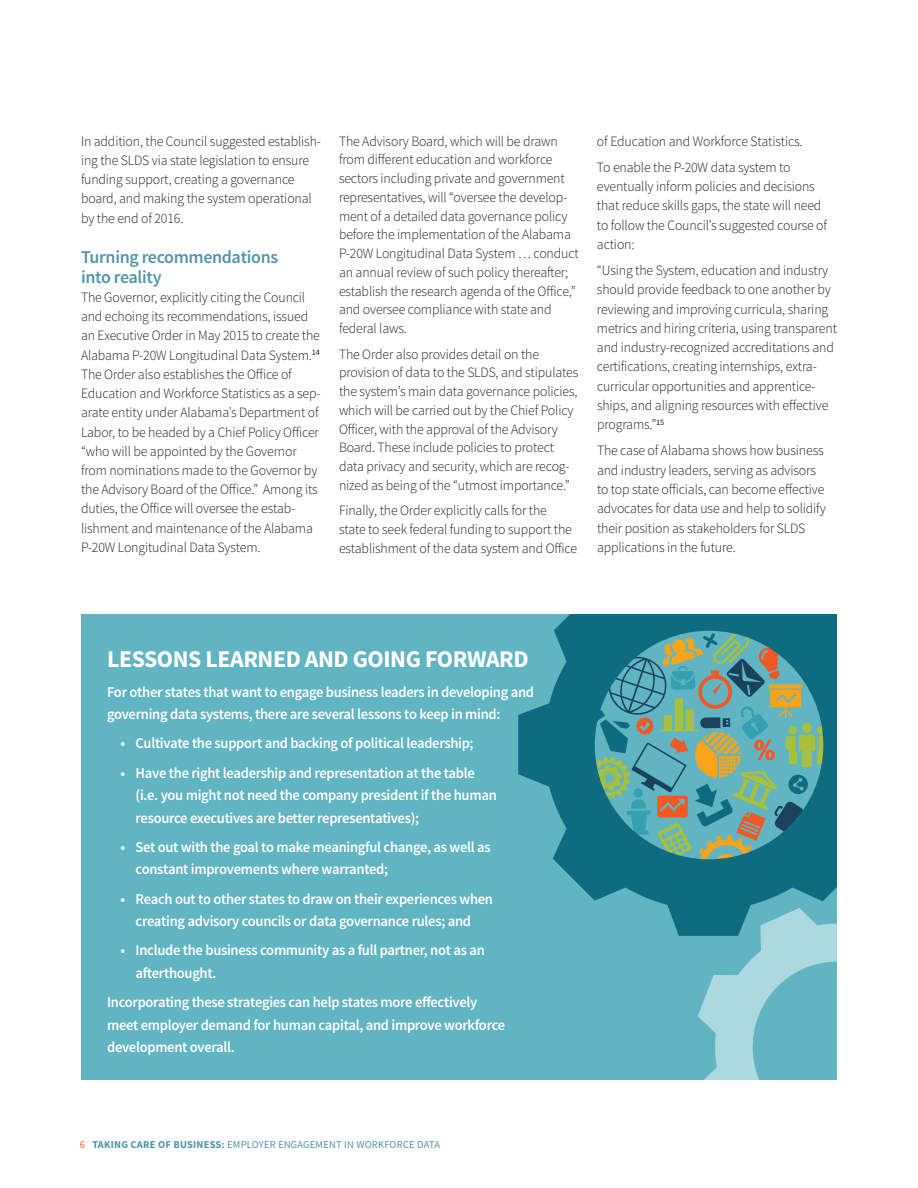
<style>
.page{position:relative;width:918px;height:1188px;background:#fff}
.page>*{position:absolute;margin:0;border:0;box-sizing:border-box;transform-origin:0 0}
.t1{font:700 24px "Source Sans Pro";letter-spacing:-.02em;color:#fff}
.t2{font:600 18px/20px "Source Sans Pro";letter-spacing:-.02em;color:#5096ab}
.t3{font:600 15px/22.5px "Source Sans Pro";letter-spacing:-.02em;color:#fff}
.t4{font:300 14.25px/18.8px "Source Sans Pro";letter-spacing:-.01em;color:#231f20}
.t5{font:10.5px "Source Sans Pro";letter-spacing:.02em;color:#5096ab}
.s1{color:#f15d2e}
.s2{font-weight:700}
</style>
<div class="page">
<div style="left:81px;top:615px;width:756px;height:465px;background:#61b4c1"></div>
<svg style="left:518px;top:615px;width:319px;height:321px;fill:#0e6b80"></svg>
<svg style="left:588px;top:631px;width:240px;height:268px"></svg>
<svg style="left:698px;top:906px;width:139px;height:174px"></svg>
<p class="t4" style="left:81px;top:131px;width:242px;line-height:19.2px">In addition, the Council suggested establish&shy;ing the SLDS via state legislation to ensure funding support, creating a governance board, and making the system operational by the end of 2016.</p>
<p class="t2" style="left:81px;top:247px;width:199px">Turning recommendations into reality</p>
<p class="t4" style="left:81px;top:288px;width:241px;line-height:19.2px">The Governor, explicitly citing the Council and echoing its recommendations, issued an Executive Order in May 2015 to create the Alabama P-20W Longitudinal Data System.<sup>14<br></sup>The Order also establishes the Office of Education and Workforce Statistics as a sep&shy;arate entity under Alabama’s Department of Labor, to be headed by a Chief Policy Officer “who will be appointed by the Governor from nominations made to the Governor by the Advisory Board of the Office.” Among its duties, the Office will oversee the estab&shy;lishment and maintenance of the Alabama P-20W Longitudinal Data System.</p>
<p class="t4" style="left:339px;top:132px;width:241px">The Advisory Board, which will be drawn from different education and workforce sectors including private and government representatives, will “oversee the develop&shy;ment of a detailed data governance policy before the implementation of the Alabama P-20W Longitudinal Data System … conduct an annual review of such policy thereafter; establish the research agenda of the Office,” and oversee compliance with state and federal laws.</p>
<p class="t4" style="left:339px;top:345px;width:241px">The Order also provides detail on the provision of data to the SLDS, and stipulates the system’s main data governance policies, which will be carried out by the Chief Policy Officer, with the approval of the Advisory Board. These include policies to protect data privacy and security, which are recog&shy;nized as being of the “utmost importance.”</p>
<p class="t4" style="left:339px;top:501px;width:240px">Finally, the Order explicitly calls for the state to seek federal funding to support the establishment of the data system and Office</p>
<p class="t4" style="left:597px;top:128px;width:207px;line-height:26.1px">of Education and Workforce Statistics.<br>To enable the P-20W data system to</p>
<p class="t4" style="left:597px;top:177px;width:232px;line-height:19.4px">eventually inform policies and decisions that reduce skills gaps, the state will need to follow the Council’s suggested course of action:</p>
<p class="t4" style="left:597px;top:261px;width:241px;line-height:19.4px">“Using the System, education and industry should provide feedback to one another by reviewing and improving curricula, sharing metrics and hiring criteria, using transparent and industry-recognized accreditations and certifications, creating internships, extra&shy;curricular opportunities and apprentice&shy;ships, and aligning resources with effective programs.”<sup>15</sup></p>
<p class="t4" style="left:597px;top:441px;width:230px;line-height:19.4px">The case of Alabama shows how business and industry leaders, serving as advisors to top state officials, can become effective advocates for data use and help to solidify their position as stakeholders for SLDS applications in the future.</p>
<h1 class="t1" style="left:107px;top:644px;width:423px">LESSONS LEARNED AND GOING FORWARD</h1>
<p class="t3" style="left:107px;top:681px;width:429px">For other states that want to engage business leaders in developing and governing data systems, there are several lessons to keep in mind:</p>
<p class="t3" style="left:121px;top:733px;width:354px">• Cultivate the support and backing of political leadership;</p>
<p class="t3" style="left:136px;top:762px;width:363px;text-indent:-15px">• Have the right leadership and representation at the table (i.e. you might not need the company president if the human resource executives are better representatives);</p>
<p class="t3" style="left:136px;top:836px;width:357px;text-indent:-15px">• Set out with the goal to make meaningful change, as well as constant improvements where warranted;</p>
<p class="t3" style="left:121px;top:888px;width:374px;text-align:center">• Reach out to other states to draw on their experiences when creating advisory councils or data governance rules; and</p>
<p class="t3" style="left:136px;top:940px;width:351px;text-indent:-15px">• Include the business community as a full partner, not as an afterthought.</p>
<p class="t3" style="left:107px;top:991px;width:399px">Incorporating these strategies can help states more effectively meet employer demand for human capital, and improve workforce development overall.</p>
<p class="t5" style="left:80px;top:1138px;width:362px"><span class="s1">6</span> <span class="s2">TAKING CARE OF BUSINESS:</span> EMPLOYER ENGAGEMENT IN WORKFORCE DATA</p>
</div>
